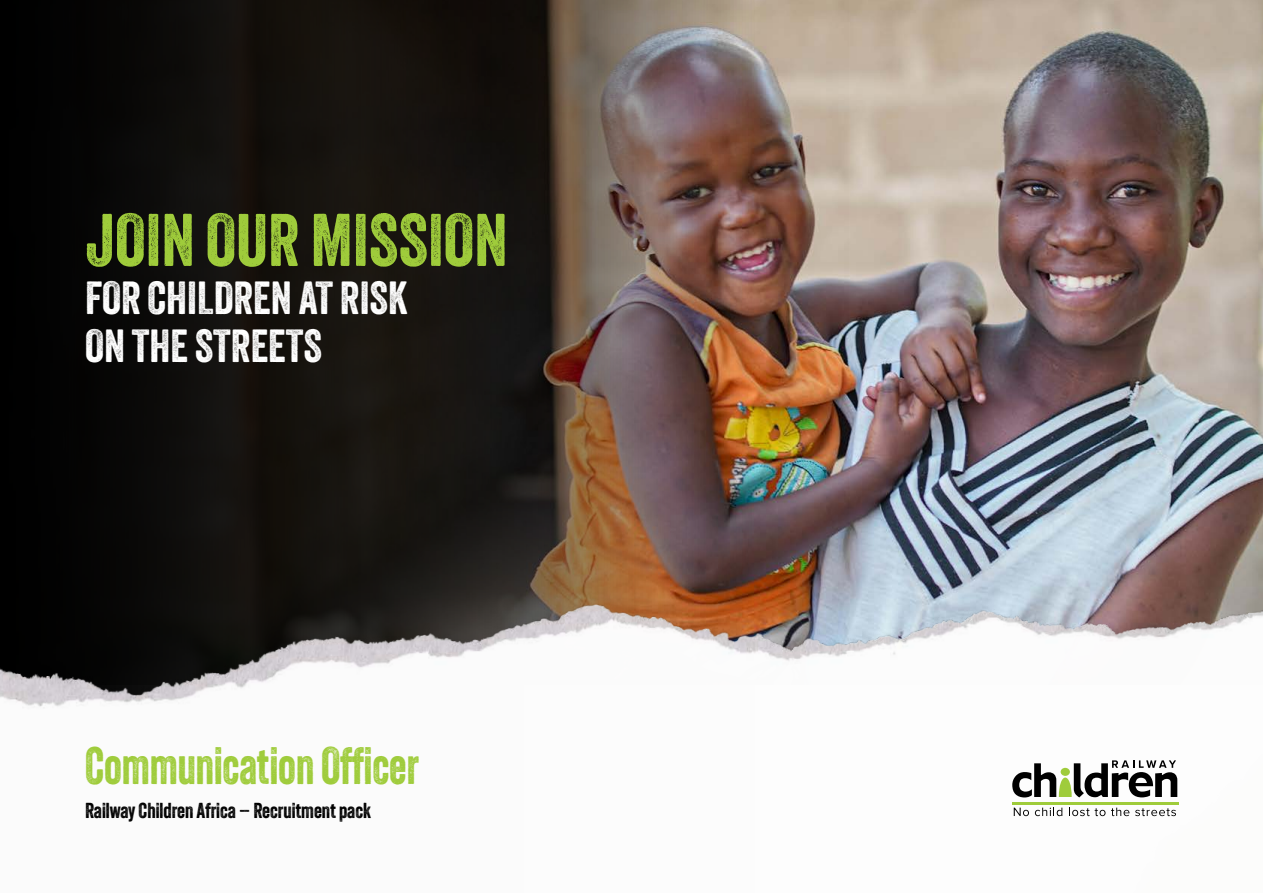
<style>
.page{position:relative;width:1263px;height:893px;background:#fff}
.page>*{position:absolute;margin:0;border:0;box-sizing:border-box;transform-origin:0 0}
.t1{font:72px "Veneer";color:#9fcc3b}
.t2{font:51px "Veneer";color:#9fcc3b;scale:.9 1}
.t3{font:45px/48px "Veneer";color:#fff}
.t4{font:21px "Veneer";color:#000}
</style>
<div class="page">
<img style="left:848px;top:0;width:415px;height:598px">
<img style="left:0;top:0;width:848px;height:698px">
<img style="left:1px;top:598px;width:1262px;height:219px">
<hr style="left:1012px;top:802px;width:166px;height:2px;background:#9fcc3b">
<svg style="left:1014px;top:808px;width:15px;height:8px"></svg>
<svg style="left:1035px;top:808px;width:27px;height:8px"></svg>
<svg style="left:1069px;top:808px;width:36px;height:8px"></svg>
<svg style="left:1111px;top:808px;width:18px;height:8px"></svg>
<svg style="left:1135px;top:808px;width:41px;height:8px"></svg>
<svg style="left:1012px;top:760px;width:165px;height:37px"></svg>
<h1 class="t1" style="left:85px;top:196px;width:424px">JOIN OUR MISSION</h1>
<h3 class="t3" style="left:85px;top:273px;width:324px">FOR CHILDREN AT RISK<br>ON THE STREETS</h3>
<h2 class="t2" style="left:85px;top:735px;width:372px">Communication Officer</h2>
<p class="t4" style="left:85px;top:798px;width:287px">Railway Children Africa – Recruitment pack</p>
</div>
